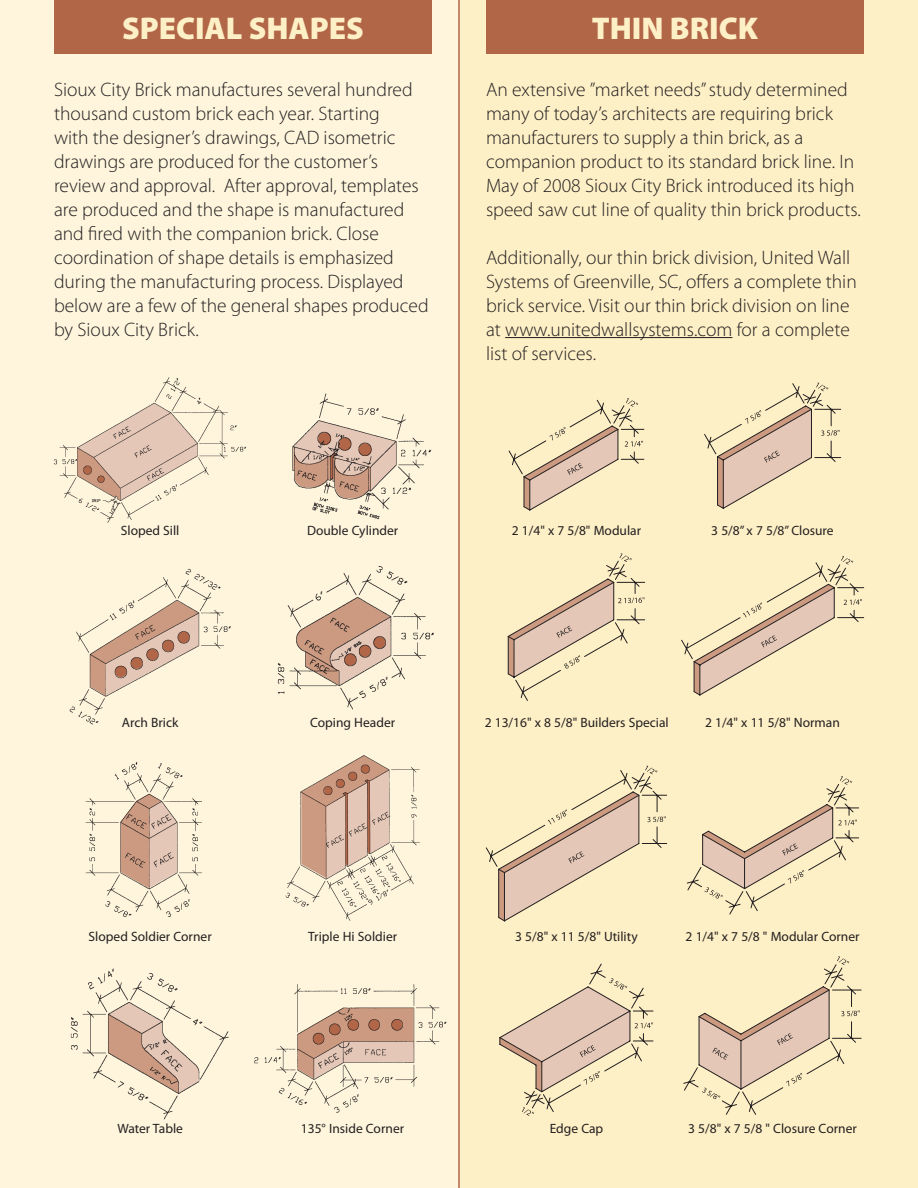
<style>
.page{position:relative;width:918px;height:1188px;background:#fff}
.page>*{position:absolute;margin:0;border:0;box-sizing:border-box;transform-origin:0 0}
.t1{font:900 31.5px "Myriad Pro";color:#fef0c6}
.t2{font:300 19.5px/24px "Myriad Pro";color:#231f20}
.t3{font:13.5px "Myriad Pro";color:#231f20}
</style>
<div class="page">
<div style="left:0;top:0;width:472px;height:1188px;background:#fef5dc"></div>
<div style="left:459px;top:0;width:459px;height:1188px;background:#fef0c6"></div>
<div style="left:54px;top:0;width:378px;height:54px;background:#b26648"></div>
<div style="left:486px;top:0;width:378px;height:54px;background:#b26648"></div>
<hr style="left:505px;top:337px;width:227px;height:1px;background:#231f20">
<svg style="left:508px;top:398px;width:136px;height:113px"></svg>
<svg style="left:704px;top:383px;width:137px;height:126px"></svg>
<svg style="left:508px;top:554px;width:137px;height:147px"></svg>
<svg style="left:681px;top:556px;width:183px;height:140px"></svg>
<svg style="left:486px;top:766px;width:181px;height:156px"></svg>
<svg style="left:687px;top:776px;width:172px;height:139px"></svg>
<svg style="left:683px;top:956px;width:179px;height:159px"></svg>
<svg style="left:499px;top:963px;width:155px;height:153px"></svg>
<img style="left:53px;top:377px;width:193px;height:146px">
<img style="left:69px;top:568px;width:162px;height:157px">
<img style="left:85px;top:762px;width:117px;height:155px">
<img style="left:70px;top:968px;width:159px;height:152px">
<img style="left:254px;top:984px;width:193px;height:129px">
<img style="left:285px;top:755px;width:135px;height:166px">
<hr style="left:458px;top:0;width:2px;height:1188px;background:#b26648">
<img style="left:277px;top:566px;width:157px;height:144px">
<img style="left:292px;top:393px;width:140px;height:127px">
<h1 class="t1" style="left:122px;top:7px;width:243px">SPECIAL SHAPES</h1>
<h1 class="t1" style="left:592px;top:7px;width:168px">THIN BRICK</h1>
<p class="t2" style="left:54px;top:77px;width:376px">Sioux City Brick manufactures several hundred thousand custom brick each year. Starting<br>with the designer’s drawings, CAD isometric drawings are produced for the customer’s review and approval. After approval, templates are produced and the shape is manufactured and fired with the companion brick. Close coordination of shape details is emphasized during the manufacturing process. Displayed below are a few of the general shapes produced by Sioux City Brick.</p>
<p class="t2" style="left:486px;top:77px;width:377px">An extensive ”market needs” study determined many of today’s architects are requiring brick manufacturers to supply a thin brick, as a companion product to its standard brick line. In May of 2008 Sioux City Brick introduced its high speed saw cut line of quality thin brick products.</p>
<p class="t2" style="left:486px;top:245px;width:372px">Additionally, our thin brick division, United Wall Systems of Greenville, SC, offers a complete thin brick service. Visit our thin brick division on line at www.unitedwallsystems.com for a complete list of services.</p>
<p class="t3" style="left:121px;top:522px;width:60px">Sloped Sill</p>
<p class="t3" style="left:307px;top:522px;width:93px">Double Cylinder</p>
<p class="t3" style="left:512px;top:522px;width:131px">2 1/4" x 7 5/8" Modular</p>
<p class="t3" style="left:711px;top:522px;width:124px">3 5/8” x 7 5/8” Closure</p>
<p class="t3" style="left:122px;top:714px;width:58px">Arch Brick</p>
<p class="t3" style="left:310px;top:714px;width:86px">Coping Header</p>
<p class="t3" style="left:485px;top:714px;width:186px">2 13/16" x 8 5/8" Builders Special</p>
<p class="t3" style="left:705px;top:714px;width:136px">2 1/4" x 11 5/8" Norman</p>
<p class="t3" style="left:89px;top:928px;width:125px">Sloped Soldier Corner</p>
<p class="t3" style="left:308px;top:929px;width:91px">Triple Hi Soldier</p>
<p class="t3" style="left:515px;top:929px;width:124px">3 5/8" x 11 5/8" Utility</p>
<p class="t3" style="left:686px;top:929px;width:175px">2 1/4" x 7 5/8 " Modular Corner</p>
<p class="t3" style="left:117px;top:1120px;width:67px">Water Table</p>
<p class="t3" style="left:301px;top:1120px;width:105px">135° Inside Corner</p>
<p class="t3" style="left:550px;top:1120px;width:55px">Edge Cap</p>
<p class="t3" style="left:688px;top:1120px;width:170px">3 5/8" x 7 5/8 " Closure Corner</p>
</div>
